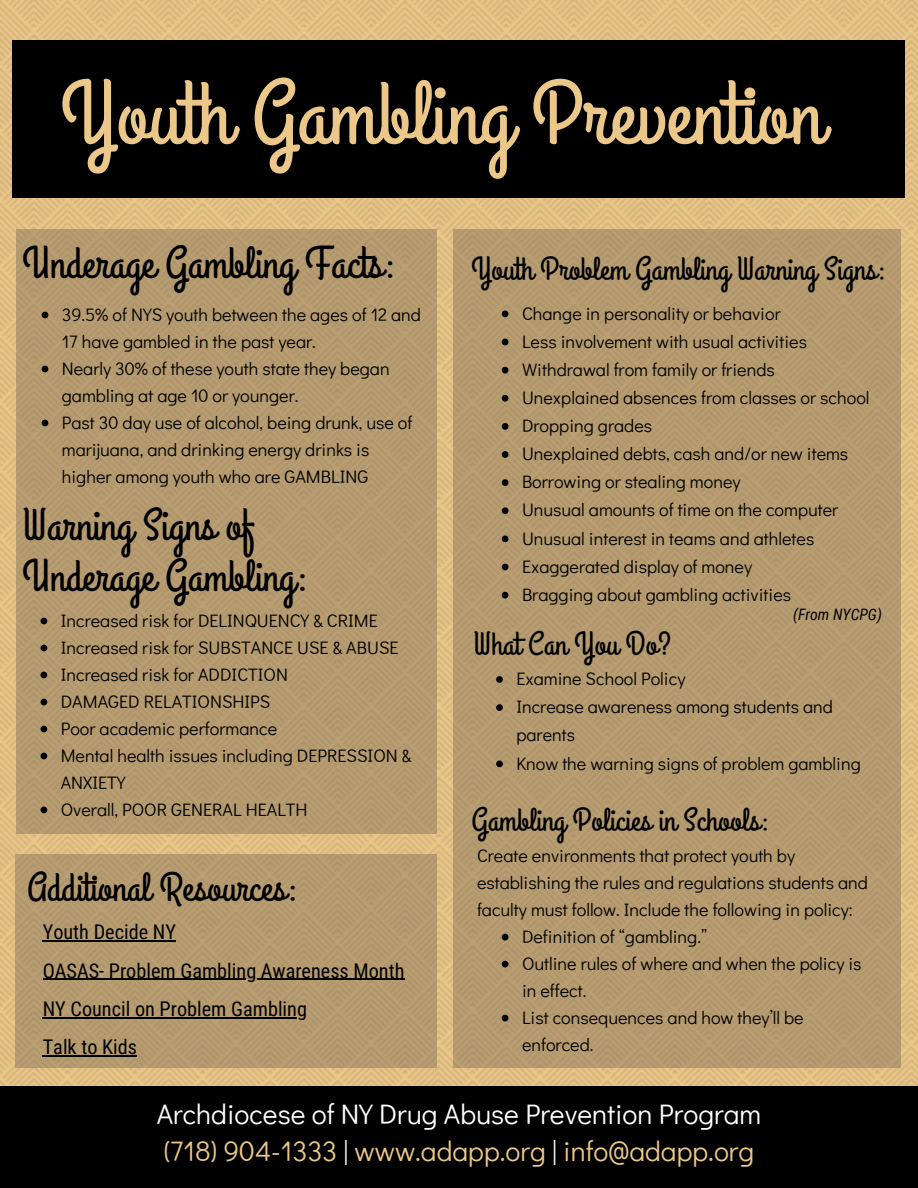
<style>
.page{position:relative;width:918px;height:1188px;background:#e1bf83}
.page>*{position:absolute;margin:0;border:0;box-sizing:border-box;transform-origin:0 0}
.t1{font:90px "Grand Hotel";color:#ebc789}
.t2{font:45px/50.7px "Grand Hotel";color:#000}
.t3{font:40.5px "Grand Hotel";color:#000}
.t4{font:32.7px "Grand Hotel";color:#000}
.t5{font:28.2px/37.2px "Didact Gothic";color:#fff}
.t6{font:20.25px/38.2px "Roboto Condensed";color:#000}
.t7{font:18px/28.2px "Didact Gothic";color:#000}
.t8{font:italic 15.75px "Roboto Condensed";color:#000}
.s1{color:#ebc789}
</style>
<div class="page">
<div style="left:453px;top:229px;width:448px;height:839px;background:#b59a6f"></div>
<div style="left:16px;top:229px;width:421px;height:605px;background:#b59a70"></div>
<div style="left:12px;top:40px;width:893px;height:158px;background:#000"></div>
<div style="left:0;top:1087px;width:918px;height:101px;background:#000"></div>
<svg style="left:502px;top:310px;width:6px;height:7px"></svg>
<svg style="left:502px;top:339px;width:6px;height:6px"></svg>
<svg style="left:502px;top:367px;width:6px;height:7px"></svg>
<svg style="left:502px;top:395px;width:6px;height:7px"></svg>
<svg style="left:502px;top:423px;width:6px;height:7px"></svg>
<svg style="left:502px;top:451px;width:6px;height:7px"></svg>
<svg style="left:502px;top:479px;width:6px;height:7px"></svg>
<svg style="left:502px;top:507px;width:6px;height:7px"></svg>
<svg style="left:502px;top:536px;width:6px;height:6px"></svg>
<svg style="left:502px;top:564px;width:6px;height:6px"></svg>
<svg style="left:502px;top:592px;width:6px;height:6px"></svg>
<svg style="left:502px;top:934px;width:6px;height:6px"></svg>
<svg style="left:502px;top:961px;width:6px;height:7px"></svg>
<svg style="left:502px;top:1015px;width:6px;height:7px"></svg>
<svg style="left:496px;top:676px;width:7px;height:7px"></svg>
<svg style="left:496px;top:704px;width:7px;height:7px"></svg>
<svg style="left:496px;top:760px;width:7px;height:7px"></svg>
<svg style="left:40px;top:618px;width:7px;height:6px"></svg>
<svg style="left:40px;top:645px;width:7px;height:6px"></svg>
<svg style="left:40px;top:672px;width:7px;height:6px"></svg>
<svg style="left:40px;top:699px;width:7px;height:6px"></svg>
<svg style="left:40px;top:726px;width:7px;height:6px"></svg>
<svg style="left:40px;top:753px;width:7px;height:6px"></svg>
<svg style="left:40px;top:807px;width:7px;height:6px"></svg>
<div style="left:15px;top:854px;width:422px;height:214px;background:#b59a6f"></div>
<svg style="left:42px;top:312px;width:6px;height:6px"></svg>
<svg style="left:42px;top:366px;width:6px;height:6px"></svg>
<svg style="left:42px;top:420px;width:6px;height:6px"></svg>
<hr style="left:43px;top:940px;width:133px;height:2px;background:#000">
<hr style="left:43px;top:979px;width:362px;height:1px;background:#000">
<hr style="left:43px;top:1017px;width:264px;height:1px;background:#000">
<hr style="left:43px;top:1055px;width:94px;height:1px;background:#000">
<h1 class="t1" style="left:61px;top:57px;width:764px">Youth Gambling Prevention</h1>
<h2 class="t2" style="left:22px;top:239px;width:376px">Underage Gambling Facts:</h2>
<p class="t7" style="left:62px;top:299px;width:361px;line-height:27px">39.5% of NYS youth between the ages of 12 and 17 have gambled in the past year.<br>Nearly 30% of these youth state they began gambling at age 10 or younger.<br>Past 30 day use of alcohol, being drunk, use of marijuana, and drinking energy drinks is higher among youth who are GAMBLING</p>
<h2 class="t2" style="left:22px;top:502px;width:288px">Warning Signs of<br>Underage Gambling:</h2>
<p class="t7" style="left:61px;top:605px;width:352px;line-height:27px">Increased risk for DELINQUENCY &amp; CRIME<br>Increased risk for SUBSTANCE USE &amp; ABUSE<br>Increased risk for ADDICTION<br>DAMAGED RELATIONSHIPS<br>Poor academic performance<br>Mental health issues including DEPRESSION &amp;<br>ANXIETY<br>Overall, POOR GENERAL HEALTH</p>
<h3 class="t3" style="left:27px;top:862px;width:273px">Additional Resources:</h3>
<p class="t6" style="left:43px;top:912px;width:363px">Youth Decide NY<br>OASAS- Problem Gambling Awareness Month<br>NY Council on Problem Gambling<br>Talk to Kids</p>
<h3 class="t4" style="left:471px;top:248px;width:417px">Youth Problem Gambling Warning Signs:</h3>
<p class="t7" style="left:522px;top:298px;width:349px">Change in personality or behavior<br>Less involvement with usual activities Withdrawal from family or friends Unexplained absences from classes or school Dropping grades<br>Unexplained debts, cash and/or new items Borrowing or stealing money<br>Unusual amounts of time on the computer Unusual interest in teams and athletes Exaggerated display of money<br>Bragging about gambling activities</p>
<h3 class="t4" style="left:474px;top:623px;width:200px">What Can You Do?</h3>
<p class="t8" style="left:793px;top:603px;width:90px">(From NYCPG)</p>
<p class="t7" style="left:516px;top:663px;width:346px">Examine School Policy<br>Increase awareness among students and parents<br>Know the warning signs of problem gambling</p>
<h3 class="t4" style="left:471px;top:799px;width:300px">Gambling Policies in Schools:</h3>
<p class="t7" style="left:477px;top:840px;width:320px">Create environments that protect youth by</p>
<p class="t7" style="left:477px;top:867px;width:392px">establishing the rules and regulations students and</p>
<p class="t7" style="left:477px;top:894px;width:377px">faculty must follow. Include the following in policy:</p>
<p class="t7" style="left:522px;top:921px;width:187px">Definition of “gambling.”</p>
<p class="t7" style="left:522px;top:948px;width:341px">Outline rules of where and when the policy is</p>
<p class="t7" style="left:522px;top:975px;width:66px">in effect.</p>
<p class="t7" style="left:522px;top:1002px;width:283px">List consequences and how they’ll be</p>
<p class="t7" style="left:522px;top:1029px;width:73px">enforced.</p>
<h3 class="t5" style="left:157px;top:1093px;width:606px">Archdiocese of NY Drug Abuse Prevention Program <span class="s1">(718) 904-1333</span> | <span class="s1">www.adapp.org</span> | <span class="s1">info@adapp.org</span></h3>
</div>
